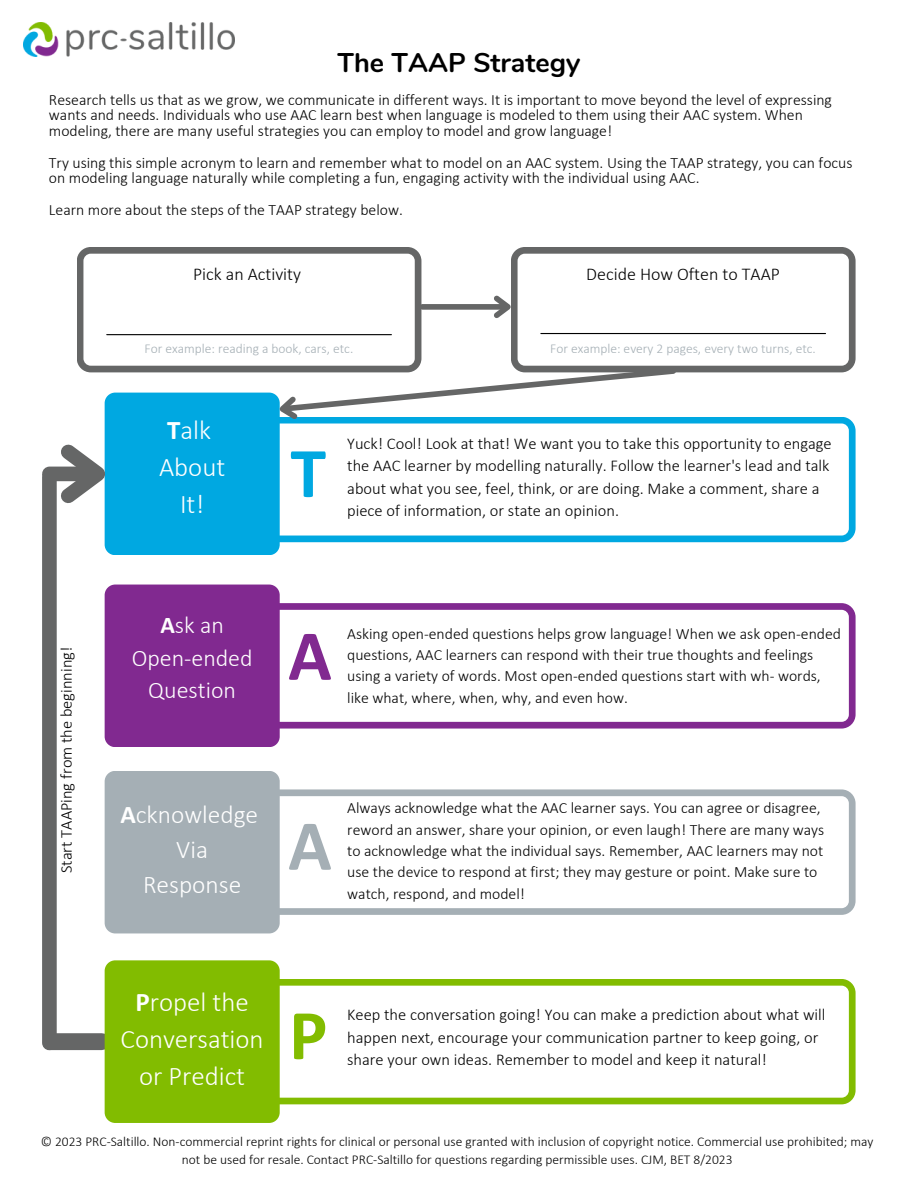
<style>
.page{position:relative;width:918px;height:1188px;background:#fff}
.page>*{position:absolute;margin:0;border:0;box-sizing:border-box;transform-origin:0 0}
.t1{font:700 72px "Calibri";color:#00a8e1}
.t2{font:700 72px "Calibri";color:#812990}
.t3{font:700 72px "Calibri";color:#a5afb5}
.t4{font:700 72px "Calibri";color:#82bc00}
.t5{font:300 27px/37.2px "Calibri";color:#fff;text-align:center}
.t6{font:700 27px "Nunito";color:#000}
.t7{font:300 25.5px "Calibri";color:#fff}
.t8{font:300 24px "Calibri";color:#fff}
.t9{font:300 18px "Calibri";color:#000}
.t10{font:300 16.5px/22.5px "Calibri";color:#000}
.t11{font:300 15.75px/21.3px "Calibri";color:#000}
.t12{font:300 13.5px/18px "Calibri";color:#000;text-align:center}
.t13{font:300 13.5px "Calibri";color:#a5afb5}
.s1{font-weight:700}
</style>
<div class="page">
<img style="left:23px;top:22px;width:212px;height:35px">
<svg style="left:280px;top:516px;width:576px;height:26px"></svg>
<div style="left:105px;top:393px;width:175px;height:162px;background:#00a8e1;border-radius:11px"></div>
<svg style="left:280px;top:603px;width:576px;height:126px"></svg>
<div style="left:105px;top:585px;width:175px;height:162px;background:#812990;border-radius:11px"></div>
<svg style="left:280px;top:789px;width:576px;height:126px"></svg>
<div style="left:105px;top:771px;width:175px;height:162px;background:#a5afb5;border-radius:11px"></div>
<svg style="left:280px;top:979px;width:576px;height:125px"></svg>
<div style="left:51px;top:1033px;width:51px;height:17px;background:#656666"></div>
<div style="left:105px;top:960px;width:175px;height:163px;background:#82bc00;border-radius:11px"></div>
<svg style="left:48px;top:247px;width:808px;height:269px"></svg>
<div style="left:42px;top:477px;width:15px;height:566px;background:#656666"></div>
<hr style="left:107px;top:334px;width:284px;height:1px;background:#000">
<hr style="left:541px;top:333px;width:285px;height:1px;background:#000">
<p class="t6" style="left:338px;top:45px;width:244px">The TAAP Strategy</p>
<p class="t11" style="left:49px;top:93px;width:785px;line-height:15.8px">Research tells us that as we grow, we communicate in different ways. It is important to move beyond the level of expressing wants and needs. Individuals who use AAC learn best when language is modeled to them using their AAC system. When modeling, there are many useful strategies you can employ to model and grow language!</p>
<p class="t11" style="left:49px;top:156px;width:805px;line-height:15.8px">Try using this simple acronym to learn and remember what to model on an AAC system. Using the TAAP strategy, you can focus on modeling language naturally while completing a fun, engaging activity with the individual using AAC.</p>
<p class="t11" style="left:49px;top:200px;width:355px">Learn more about the steps of the TAAP strategy below.</p>
<p class="t9" style="left:193px;top:267px;width:109px">Pick an Activity</p>
<p class="t13" style="left:145px;top:343px;width:210px">For example: reading a book, cars, etc.</p>
<p class="t9" style="left:586px;top:267px;width:195px">Decide How Often to TAAP</p>
<p class="t13" style="left:550px;top:343px;width:267px">For example: every 2 pages, every two turns, etc.</p>
<p class="t10" style="left:57px;top:873px;width:228px;rotate:-90deg">Start TAAPing from the beginning!</p>
<p class="t5" style="left:167px;top:414px;width:45px"><span class="s1">T</span>alk</p>
<p class="t5" style="left:159px;top:451px;width:68px">About</p>
<p class="t5" style="left:180px;top:488px;width:26px">It!</p>
<p class="t1" style="left:290px;top:443px;width:37px">T</p>
<p class="t10" style="left:347px;top:433px;width:486px">Yuck! Cool! Look at that! We want you to take this opportunity to engage the AAC learner by modelling naturally. Follow the learner's lead and talk about what you see, feel, think, or are doing. Make a comment, share a piece of information, or state an opinion.</p>
<p class="t8" style="left:160px;top:615px;width:65px"><span class="s1">A</span>sk an</p>
<p class="t8" style="left:132px;top:648px;width:122px">Open-ended</p>
<p class="t8" style="left:148px;top:680px;width:89px">Question</p>
<p class="t2" style="left:288px;top:626px;width:45px">A</p>
<p class="t11" style="left:347px;top:624px;width:495px">Asking open-ended questions helps grow language! When we ask open-ended questions, AAC learners can respond with their true thoughts and feelings using a variety of words. Most open-ended questions start with wh- words, like what, where, when, why, and even how.</p>
<p class="t7" style="left:120px;top:804px;width:139px"><span class="s1">A</span>cknowledge</p>
<p class="t7" style="left:176px;top:839px;width:33px">Via</p>
<p class="t7" style="left:143px;top:874px;width:100px">Response</p>
<p class="t3" style="left:288px;top:816px;width:45px">A</p>
<p class="t11" style="left:347px;top:799px;width:478px">Always acknowledge what the AAC learner says. You can agree or disagree, reword an answer, share your opinion, or even laugh! There are many ways to acknowledge what the individual says. Remember, AAC learners may not use the device to respond at first; they may gesture or point. Make sure to watch, respond, and model!</p>
<p class="t5" style="left:121px;top:985px;width:144px"><span class="s1">P</span>ropel the<br>Conversation or Predict</p>
<p class="t4" style="left:289px;top:1005px;width:40px">P</p>
<p class="t10" style="left:347px;top:1005px;width:480px">Keep the conversation going! You can make a prediction about what will happen next, encourage your communication partner to keep going, or share your own ideas. Remember to model and keep it natural!</p>
<p class="t12" style="left:41px;top:1134px;width:834px">© 2023 PRC-Saltillo. Non-commercial reprint rights for clinical or personal use granted with inclusion of copyright notice. Commercial use prohibited; may not be used for resale. Contact PRC-Saltillo for questions regarding permissible uses. CJM, BET 8/2023</p>
</div>
